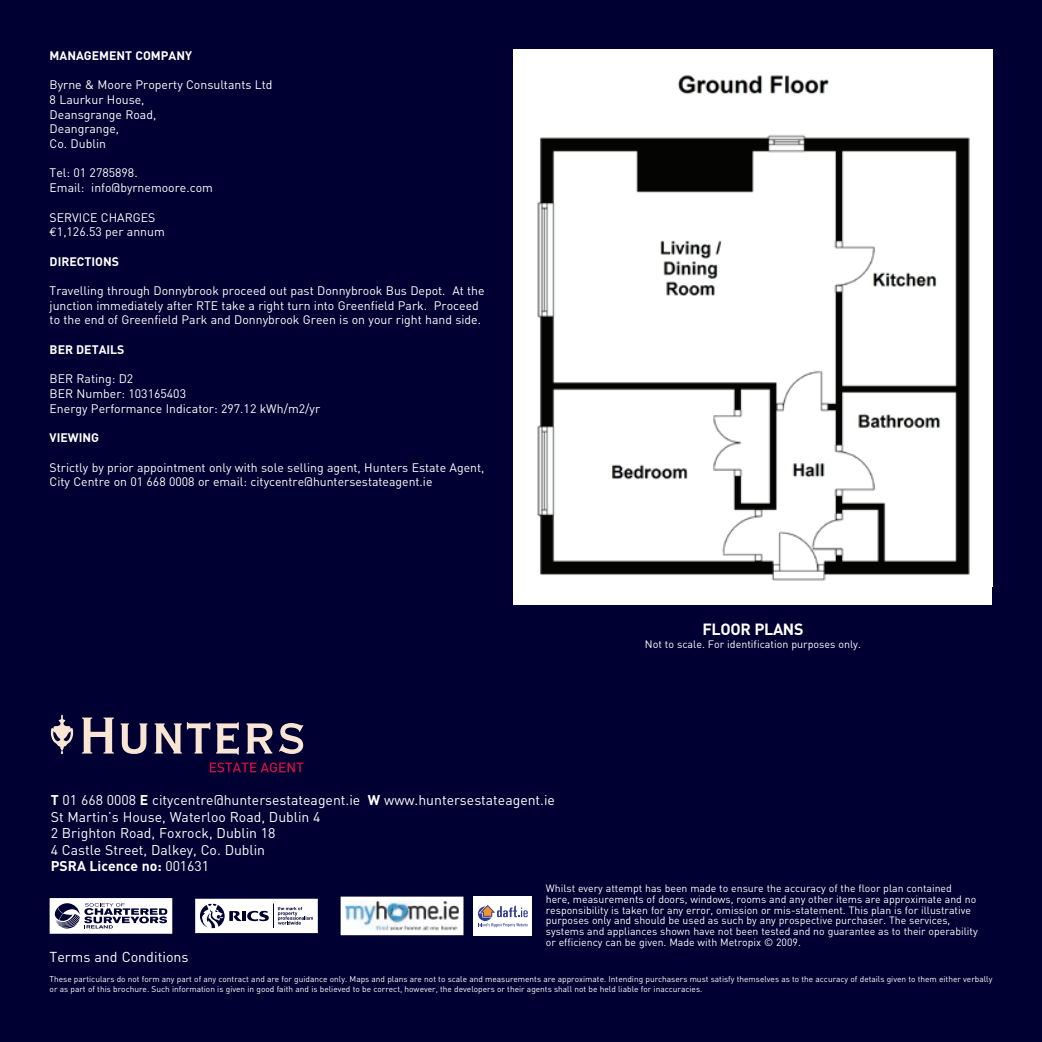
<style>
.page{position:relative;width:1042px;height:1042px;background:#000032}
.page>*{position:absolute;margin:0;border:0;box-sizing:border-box;transform-origin:0 0}
.t1{font:700 16.1px "DIN";letter-spacing:-.02em;color:#fff}
.t2{font:14.17px "DIN";color:#fff}
.t3{font:14px/16.6px "DIN";color:#fff}
.t4{font:12.25px/14.7px "DIN";color:#fff}
.t5{font:700 12.25px "DIN";color:#fff}
.t6{font:10.67px "DIN";color:#fff}
.t7{font:10.5px/10.7px "DIN";color:#fff}
.t8{font:8.4px/10px "DIN";color:#fff}
.s1{font-family:"Euro Mono"}
.s2{font-weight:700}
</style>
<div class="page">
<div style="left:513px;top:50px;width:479px;height:555px;background:#fff"></div>
<svg style="left:195px;top:899px;width:123px;height:34px"></svg>
<svg style="left:50px;top:898px;width:122px;height:36px"></svg>
<svg style="left:341px;top:896px;width:122px;height:39px"></svg>
<div style="left:473px;top:896px;width:59px;height:39px;background:#fff"></div>
<svg style="left:478px;top:906px;width:14px;height:15px"></svg>
<svg style="left:478px;top:905px;width:50px;height:12px"></svg>
<svg style="left:478px;top:923px;width:50px;height:4px"></svg>
<svg style="left:51px;top:715px;width:22px;height:39px"></svg>
<svg style="left:82px;top:717px;width:32px;height:36px"></svg>
<svg style="left:121px;top:723px;width:26px;height:31px"></svg>
<svg style="left:155px;top:722px;width:55px;height:31px"></svg>
<svg style="left:216px;top:722px;width:23px;height:33px"></svg>
<svg style="left:246px;top:723px;width:26px;height:30px"></svg>
<svg style="left:279px;top:723px;width:24px;height:31px"></svg>
<svg style="left:210px;top:762px;width:93px;height:10px"></svg>
<img style="left:537px;top:75px;width:433px;height:506px">
<p class="t5" style="left:50px;top:47px;width:144px">MANAGEMENT COMPANY</p>
<p class="t4" style="left:50px;top:77px;width:224px">Byrne &amp; Moore Property Consultants Ltd<br>8 Laurkur House,<br>Deansgrange Road,<br>Deangrange,<br>Co. Dublin</p>
<p class="t4" style="left:50px;top:165px;width:165px">Tel: 01 2785898.<br>Email: info@byrnemoore.com</p>
<p class="t4" style="left:50px;top:209px;width:117px">SERVICE CHARGES <span class="s1">€</span>1,126.53 per annum</p>
<p class="t5" style="left:50px;top:253px;width:71px">DIRECTIONS</p>
<p class="t4" style="left:50px;top:283px;width:436px">Travelling through Donnybrook proceed out past Donnybrook Bus Depot. At the junction immediately after RTE take a right turn into Greenfield Park. Proceed to the end of Greenfield Park and Donnybrook Green is on your right hand side.</p>
<p class="t5" style="left:50px;top:341px;width:76px">BER DETAILS</p>
<p class="t4" style="left:50px;top:371px;width:272px">BER Rating: D2<br>BER Number: 103165403<br>Energy Performance Indicator: 297.12 kWh/m2/yr</p>
<p class="t5" style="left:50px;top:430px;width:51px">VIEWING</p>
<p class="t4" style="left:50px;top:459px;width:436px">Strictly by prior appointment only with sole selling agent, Hunters Estate Agent,<br>City Centre on 01 668 0008 or email: citycentre@huntersestateagent.ie</p>
<p class="t3" style="left:51px;top:791px;width:506px"><span class="s2">T</span> 01 668 0008 <span class="s2">E</span> citycentre@huntersestateagent.ie <span class="s2">W</span> www.huntersestateagent.ie St Martin’s House, Waterloo Road, Dublin 4<br>2 Brighton Road, Foxrock, Dublin 18<br>4 Castle Street, Dalkey, Co. Dublin<br><span class="s2">PSRA Licence no:</span> 001631</p>
<h1 class="t1" style="left:702px;top:618px;width:103px">FLOOR PLANS</h1>
<p class="t6" style="left:645px;top:637px;width:217px">Not to scale. For identification purposes only.</p>
<p class="t7" style="left:546px;top:883px;width:433px">Whilst every attempt has been made to ensure the accuracy of the floor plan contained here, measurements of doors, windows, rooms and any other items are approximate and no responsibility is taken for any error, omission or mis-statement. This plan is for illustrative purposes only and should be used as such by any prospective purchaser. The services, systems and appliances shown have not been tested and no guarantee as to their operability or efficiency can be given. Made with Metropix © 2009.</p>
<p class="t2" style="left:50px;top:948px;width:141px">Terms and Conditions</p>
<p class="t8" style="left:50px;top:974px;width:944px">These particulars do not form any part of any contract and are for guidance only. Maps and plans are not to scale and measurements are approximate. Intending purchasers must satisfy themselves as to the accuracy of details given to them either verbally or as part of this brochure. Such information is given in good faith and is believed to be correct, however, the developers or their agents shall not be held liable for inaccuracies.</p>
</div>
